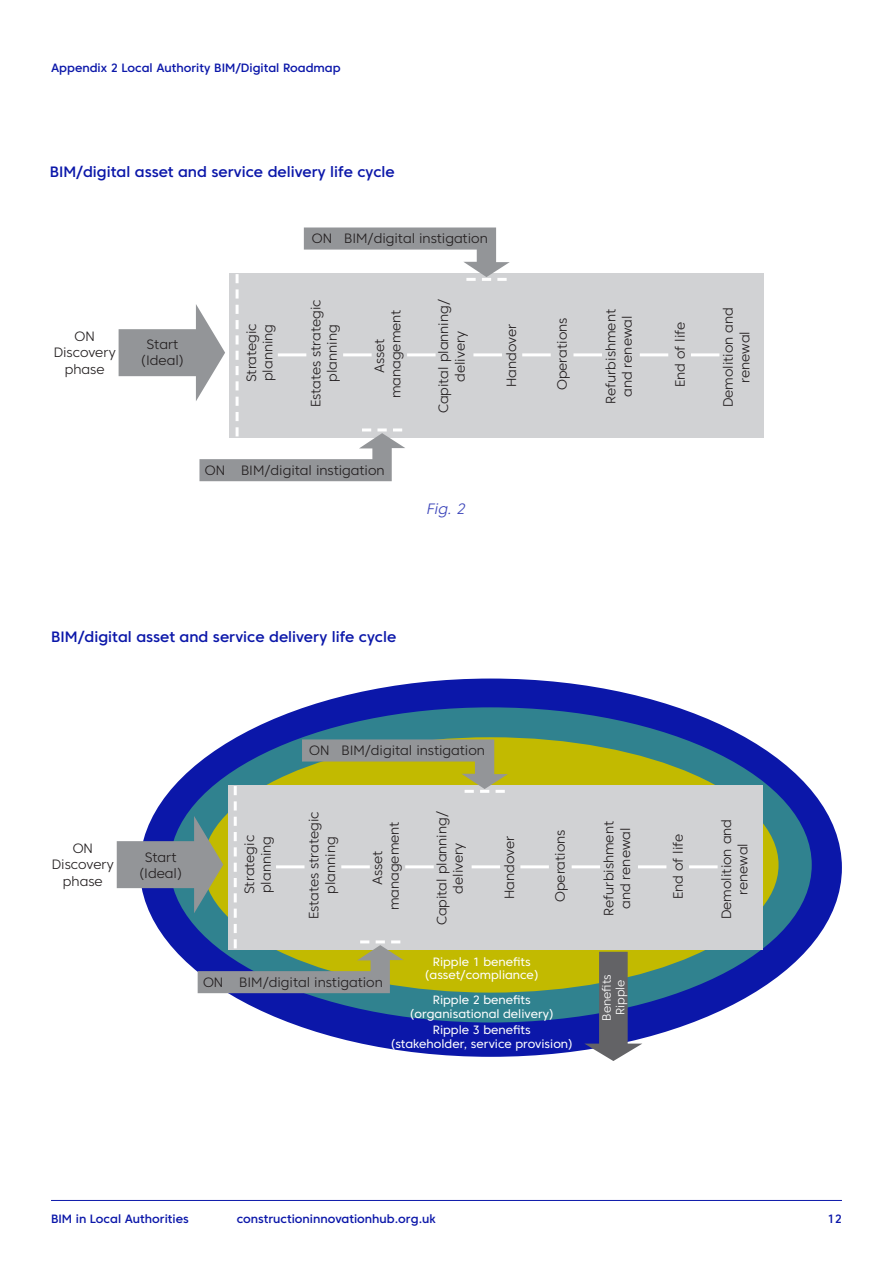
<style>
.page{position:relative;width:893px;height:1263px;background:#fff}
.page>*{position:absolute;margin:0;border:0;box-sizing:border-box;transform-origin:0 0}
.t1{font:500 15px "Core Sans C 55";color:#0b17a9}
.Figure_Caption{font:15px "Core Sans C 35 Light It";color:#3c45ba}
.Body_Centre{font:300 13.5px/16.5px "Core Sans C 35";color:#231f20;text-align:center}
._8pt_Body{font:12px/13.5px "Core Sans C 45";color:#fff;text-align:center}
.Title_Carryover{font:500 12px "Core Sans C 55";color:#0b17a9}
._9pt_Body{font:300 12px/13.5px "Core Sans C 35";color:#fff;text-align:center}
</style>
<div class="page">
<hr style="left:51px;top:1200px;width:791px;height:1px;background:#0b17a9">
<div style="left:140px;top:678px;width:702px;height:379px;background:#0b17a9;border-radius:50%"></div>
<div style="left:170px;top:707px;width:642px;height:315px;background:#30828f;border-radius:50%"></div>
<div style="left:203px;top:737px;width:575px;height:255px;background:#c2ba00;border-radius:50%"></div>
<div style="left:228px;top:785px;width:534px;height:165px;background:#d1d2d4"></div>
<svg style="left:584px;top:952px;width:58px;height:109px"></svg>
<hr style="left:520px;top:865px;width:29px;height:3px;background:#fff">
<hr style="left:572px;top:865px;width:28px;height:3px;background:#fff">
<hr style="left:638px;top:865px;width:28px;height:3px;background:#fff">
<hr style="left:689px;top:865px;width:29px;height:3px;background:#fff">
<svg style="left:117px;top:739px;width:391px;height:254px"></svg>
<div style="left:229px;top:273px;width:535px;height:165px;background:#d1d2d4"></div>
<hr style="left:522px;top:353px;width:29px;height:3px;background:#fff">
<hr style="left:573px;top:353px;width:29px;height:3px;background:#fff">
<hr style="left:640px;top:353px;width:28px;height:3px;background:#fff">
<hr style="left:691px;top:353px;width:28px;height:3px;background:#fff">
<svg style="left:119px;top:227px;width:391px;height:254px"></svg>
<p class="Title_Carryover" style="left:51px;top:61px;width:291px">Appendix 2 Local Authority BIM/Digital Roadmap</p>
<h3 class="t1" style="left:50px;top:162px;width:347px">BIM/digital asset and service delivery life cycle</h3>
<p class="Body_Centre" style="left:54px;top:327px;width:63px">ON<br>Discovery phase</p>
<p class="Body_Centre" style="left:141px;top:335px;width:45px">Start (Ideal)</p>
<p class="Body_Centre" style="left:312px;top:230px;width:177px">ON BIM/digital instigation</p>
<p class="Body_Centre" style="left:243px;top:382px;width:61px;text-align:left;rotate:-90deg">Strategic planning</p>
<p class="Body_Centre" style="left:307px;top:407px;width:110px;rotate:-90deg">Estates strategic planning</p>
<p class="Body_Centre" style="left:371px;top:398px;width:90px;rotate:-90deg">Asset management</p>
<p class="Body_Centre" style="left:435px;top:413px;width:116px;rotate:-90deg">Capital planning/ delivery</p>
<p class="Body_Centre" style="left:205px;top:462px;width:181px">ON BIM/digital instigation</p>
<p class="Figure_Caption" style="left:427px;top:499px;width:40px">Fig. 2</p>
<p class="Body_Centre" style="left:503px;top:387px;width:65px;rotate:-90deg">Handover</p>
<p class="Body_Centre" style="left:554px;top:390px;width:74px;rotate:-90deg">Operations</p>
<p class="Body_Centre" style="left:602px;top:404px;width:96px;rotate:-90deg">Refurbishment and renewal</p>
<p class="Body_Centre" style="left:672px;top:387px;width:67px;rotate:-90deg">End of life</p>
<p class="Body_Centre" style="left:720px;top:407px;width:101px;rotate:-90deg">Demolition and renewal</p>
<h3 class="t1" style="left:51px;top:627px;width:347px">BIM/digital asset and service delivery life cycle</h3>
<p class="Body_Centre" style="left:52px;top:839px;width:63px">ON<br>Discovery phase</p>
<p class="Body_Centre" style="left:139px;top:849px;width:45px">Start (Ideal)</p>
<p class="Body_Centre" style="left:241px;top:894px;width:61px;text-align:left;rotate:-90deg">Strategic planning</p>
<p class="Body_Centre" style="left:309px;top:742px;width:177px">ON BIM/digital instigation</p>
<p class="Body_Centre" style="left:305px;top:919px;width:110px;rotate:-90deg">Estates strategic planning</p>
<p class="Body_Centre" style="left:369px;top:910px;width:90px;rotate:-90deg">Asset management</p>
<p class="Body_Centre" style="left:433px;top:925px;width:116px;rotate:-90deg">Capital planning/ delivery</p>
<p class="Body_Centre" style="left:501px;top:899px;width:65px;rotate:-90deg">Handover</p>
<p class="Body_Centre" style="left:552px;top:902px;width:74px;rotate:-90deg">Operations</p>
<p class="Body_Centre" style="left:600px;top:916px;width:96px;rotate:-90deg">Refurbishment and renewal</p>
<p class="Body_Centre" style="left:203px;top:974px;width:181px">ON BIM/digital instigation</p>
<p class="_8pt_Body" style="left:425px;top:954px;width:116px">Ripple 1 benefits (asset/compliance)</p>
<p class="_8pt_Body" style="left:409px;top:993px;width:146px">Ripple 2 benefits (organisational delivery)</p>
<p class="_8pt_Body" style="left:390px;top:1023px;width:184px">Ripple 3 benefits<br>(stakeholder, service provision)</p>
<p class="_9pt_Body" style="left:600px;top:1020px;width:48px;rotate:-90deg">Benefits<br>Ripple</p>
<p class="Body_Centre" style="left:670px;top:899px;width:67px;rotate:-90deg">End of life</p>
<p class="Body_Centre" style="left:718px;top:919px;width:101px;rotate:-90deg">Demolition and renewal</p>
<p class="Title_Carryover" style="left:51px;top:1211px;width:139px">BIM in Local Authorities</p>
<p class="Title_Carryover" style="left:237px;top:1211px;width:201px">constructioninnovationhub.org.uk</p>
<p class="Title_Carryover" style="left:827px;top:1211px;width:16px">12</p>
</div>
